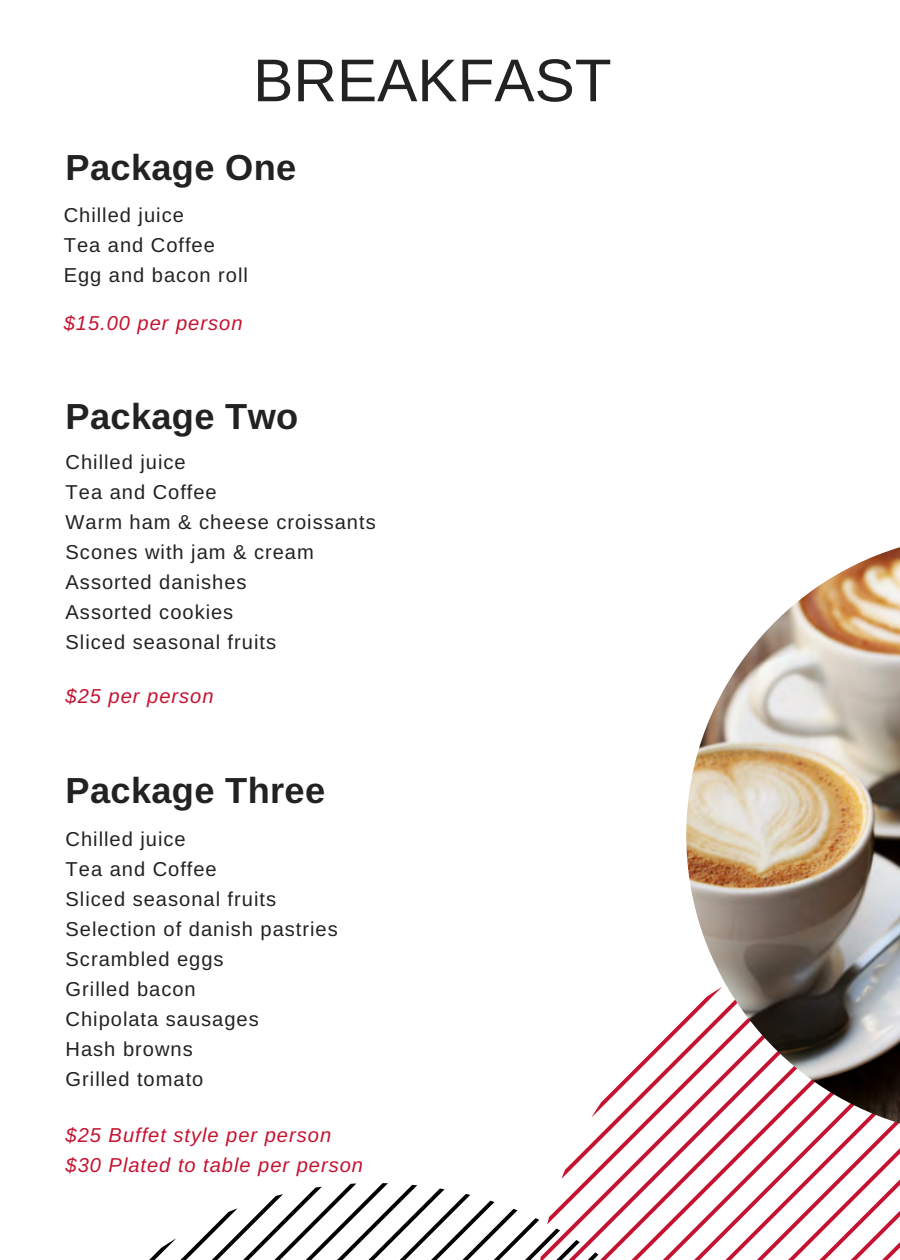
<style>
.page{position:relative;width:900px;height:1260px;background:#fff}
.page>*{position:absolute;margin:0;border:0;box-sizing:border-box;transform-origin:0 0}
.t1{font:60.5px "Arimo";color:#222}
.t2{font:700 36.25px "Arimo";letter-spacing:.01em;color:#222}
.t3{font:20px/30px "Arimo";letter-spacing:.05em;color:#222}
.t4{font:italic 20px/30px "Arimo";letter-spacing:.05em;color:#c51230}
</style>
<div class="page">
<svg style="left:149px;top:1017px;width:751px;height:243px"></svg>
<img style="left:686px;top:547px;width:214px;height:576px">
<h1 class="t1" style="left:253px;top:46px;width:360px">BREAKFAST</h1>
<h2 class="t2" style="left:66px;top:147px;width:232px">Package One</h2>
<p class="t3" style="left:64px;top:200px;width:186px">Chilled juice<br>Tea and Coffee<br>Egg and bacon roll</p>
<p class="t4" style="left:64px;top:308px;width:180px">$15.00 per person</p>
<h2 class="t2" style="left:66px;top:396px;width:234px">Package Two</h2>
<p class="t3" style="left:66px;top:447px;width:312px">Chilled juice<br>Tea and Coffee<br>Warm ham &amp; cheese croissants<br>Scones with jam &amp; cream<br>Assorted danishes<br>Assorted cookies<br>Sliced seasonal fruits</p>
<p class="t4" style="left:66px;top:681px;width:149px">$25 per person</p>
<h2 class="t2" style="left:66px;top:770px;width:261px">Package Three</h2>
<p class="t3" style="left:66px;top:824px;width:274px">Chilled juice<br>Tea and Coffee<br>Sliced seasonal fruits<br>Selection of danish pastries<br>Scrambled eggs<br>Grilled bacon<br>Chipolata sausages<br>Hash browns<br>Grilled tomato</p>
<p class="t4" style="left:66px;top:1120px;width:299px">$25 Buffet style per person $30 Plated to table per person</p>
</div>
